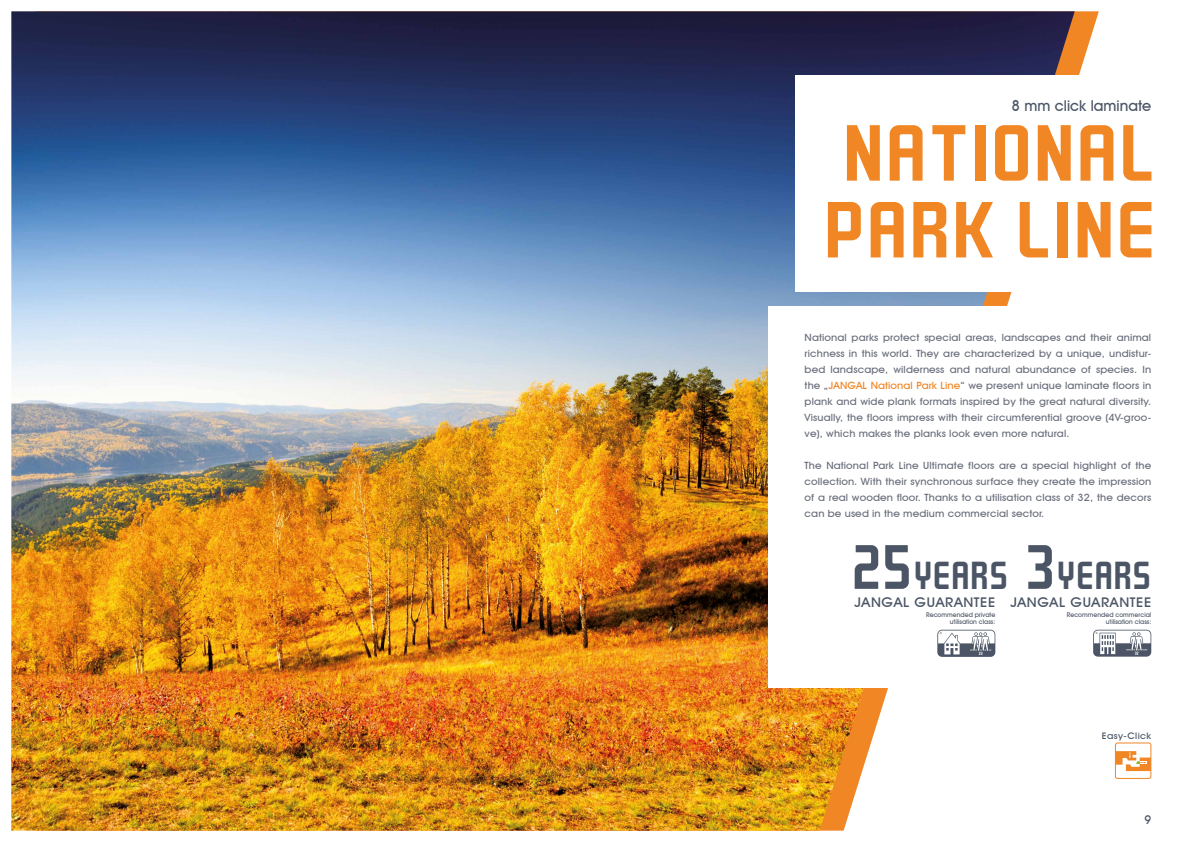
<style>
.page{position:relative;width:1191px;height:842px;background:#fff}
.page>*{position:absolute;margin:0;border:0;box-sizing:border-box;transform-origin:0 0}
.t1{font:64px/76.8px "GRAYSTROKE";color:#f18625;scale:1.1 1}
.t2{font:31.5px "GRAYSTROKE";color:#4b5565}
.t3{font:500 15px "Avant Garde IT Cby BT";color:#4b5565}
.t4{font:500 13.4px "Avant Garde IT Cby BT";letter-spacing:.04em;color:#4b5565;scale:1.1 1}
.t5{font:500 12px "Avant Garde IT Cby BT";color:#4b5565}
.t6{font:500 10px/16px "Avant Garde IT Cby BT";letter-spacing:.01em;color:#6b6f7d;text-align:justify;scale:1.08 1}
.t7{font:500 9px "Avant Garde IT Cby BT";letter-spacing:.04em;color:#4b5565;scale:1.1 1}
.t8{font:500 6.5px/6.5px "Avant Garde IT Cby BT";color:#4b5565;text-align:right}
.s1{color:#f18625}
.s2{font-size:50.4px}
</style>
<div class="page">
<img style="left:11px;top:11px;width:1063px;height:820px">
<div style="left:795px;top:76px;width:384px;height:216px;background:#fff"></div>
<div style="left:768px;top:306px;width:423px;height:382px;background:#fff"></div>
<div style="left:1115px;top:743px;width:36px;height:36px;border:1px solid #f18625;border-radius:2px"></div>
<svg style="left:1115px;top:751px;width:35px;height:20px"></svg>
<svg style="left:937px;top:630px;width:58px;height:27px"></svg>
<svg style="left:1093px;top:630px;width:58px;height:27px"></svg>
<h3 class="t3" style="left:1011px;top:97px;width:141px">8 mm click laminate</h3>
<h1 class="t1" style="left:828px;top:110px;width:304px">NATIONAL<br>PARK LINE</h1>
<p class="t6" style="left:804px;top:330px;width:322px">National parks protect special areas, landscapes and their animal richness in this world. They are characterized by a unique, undistur&shy;bed landscape, wilderness and natural abundance of species. In the „<span class="s1">JANGAL National Park Line</span>“ we present unique laminate floors in plank and wide plank formats inspired by the great natural diversity.<br>Visually, the floors impress with their circumferential groove (4V-groo&shy;ve), which makes the planks look even more natural.</p>
<p class="t6" style="left:804px;top:458px;width:322px">The National Park Line Ultimate floors are a special highlight of the collection. With their synchronous surface they create the impression of a real wooden floor. Thanks to a utilisation class of 32, the decors can be used in the medium commercial sector.</p>
<h2 class="t2" style="left:854px;top:553px;width:300px"><span class="s2">25</span>YEARS <span class="s2">3</span>YEARS</h2>
<h3 class="t4" style="left:1010px;top:594px;width:130px">JANGAL GUARANTEE</h3>
<h3 class="t4" style="left:854px;top:594px;width:130px">JANGAL GUARANTEE</h3>
<p class="t8" style="left:926px;top:612px;width:71px">Recommended private utilisation class:</p>
<p class="t8" style="left:1066px;top:612px;width:86px">Recommended commercial utilisation class:</p>
<p class="t7" style="left:1101px;top:730px;width:46px">Easy-Click</p>
<p class="t5" style="left:1144px;top:812px;width:8px">9</p>
</div>
